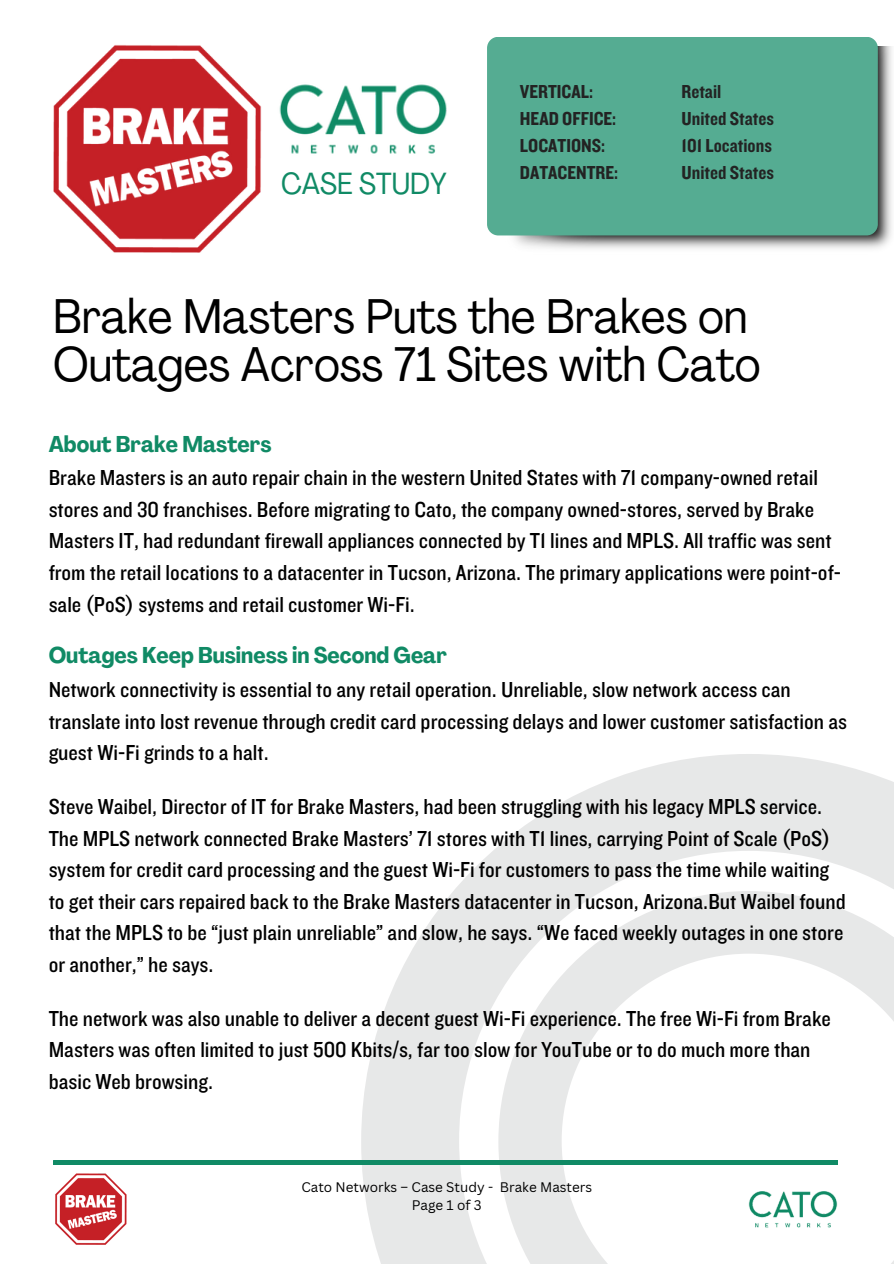
<style>
.page{position:relative;width:894px;height:1264px;background:#fff}
.page>*{position:absolute;margin:0;border:0;box-sizing:border-box;transform-origin:0 0}
.t1{font:condensed 48px/48.3px "Agrandir";color:#000}
.t2{font:condensed 30.15px "Agrandir";color:#108a65}
.t3{font:22.5px/31.5px "Knockout 30";color:#000}
.t4{font:19.5px/27px "Knockout 50";color:#232323}
.t5{font:13.5px "Canva Sans";color:#000}
.s1{font-family:"Agrandir";font-weight:700;font-stretch:condensed;color:#108a65}
</style>
<div class="page">
<img style="left:502px;top:46px;width:390px;height:203px">
<div style="left:487px;top:37px;width:390px;height:198px;background:#55ac92;border-radius:11px"></div>
<svg style="left:361px;top:754px;width:532px;height:509px;fill:#e7e8e8"></svg>
<svg style="left:498px;top:891px;width:395px;height:372px"></svg>
<hr style="left:53px;top:1160px;width:784px;height:4px;background:#108a65">
<img style="left:747px;top:1185px;width:91px;height:46px">
<img style="left:261px;top:84px;width:186px;height:70px">
<img style="left:53px;top:45px;width:208px;height:208px">
<img style="left:55px;top:1173px;width:71px;height:71px">
<h3 class="t2" style="left:281px;top:171px;width:167px">CASE STUDY</h3>
<p class="t4" style="left:520px;top:77px;width:100px">VERTICAL:<br>HEAD OFFICE:<br>LOCATIONS:<br>DATACENTRE:</p>
<p class="t4" style="left:681px;top:77px;width:94px">Retail<br>United States<br>101 Locations<br>United States</p>
<p class="t1" style="left:53px;top:296px;width:709px">Brake Masters Puts the Brakes on<br>Outages Across 71 Sites with Cato</p>
<h2 class="t3" style="left:49px;top:426px;width:770px;line-height:33.8px"><span class="s1">About Brake Masters<br></span>Brake Masters is an auto repair chain in the western United States with 71 company-owned retail</h2>
<h2 class="t3" style="left:49px;top:493px;width:793px">stores and 30 franchises. Before migrating to Cato, the company owned-stores, served by Brake Masters IT, had redundant firewall appliances connected by T1 lines and MPLS. All traffic was sent from the retail locations to a datacenter in Tucson, Arizona. The primary applications were point-of&shy;sale (PoS) systems and retail customer Wi-Fi.</h2>
<p class="t3" style="left:49px;top:638px;width:743px;line-height:33.8px"><span class="s1">Outages Keep Business in Second Gear<br></span>Network connectivity is essential to any retail operation. Unreliable, slow network access can</p>
<p class="t3" style="left:49px;top:704px;width:799px">translate into lost revenue through credit card processing delays and lower customer satisfaction as guest Wi-Fi grinds to a halt.</p>
<h4 class="t3" style="left:49px;top:790px;width:798px">Steve Waibel, Director of IT for Brake Masters, had been struggling with his legacy MPLS service.<br>The MPLS network connected Brake Masters’ 71 stores with T1 lines, carrying Point of Scale (PoS) system for credit card processing and the guest Wi-Fi for customers to pass the time while waiting to get their cars repaired back to the Brake Masters datacenter in Tucson, Arizona.But Waibel found that the MPLS to be “just plain unreliable” and slow, he says. “We faced weekly outages in one store or another,” he says.</h4>
<h5 class="t3" style="left:49px;top:1001px;width:783px">The network was also unable to deliver a decent guest Wi-Fi experience. The free Wi-Fi from Brake<br>Masters was often limited to just 500 Kbits/s, far too slow for YouTube or to do much more than basic Web browsing.</h5>
<h3 class="t5" style="left:301px;top:1177px;width:292px">Cato Networks – Case Study - Brake Masters</h3>
<h3 class="t5" style="left:411px;top:1195px;width:71px">Page 1 of 3</h3>
</div>
